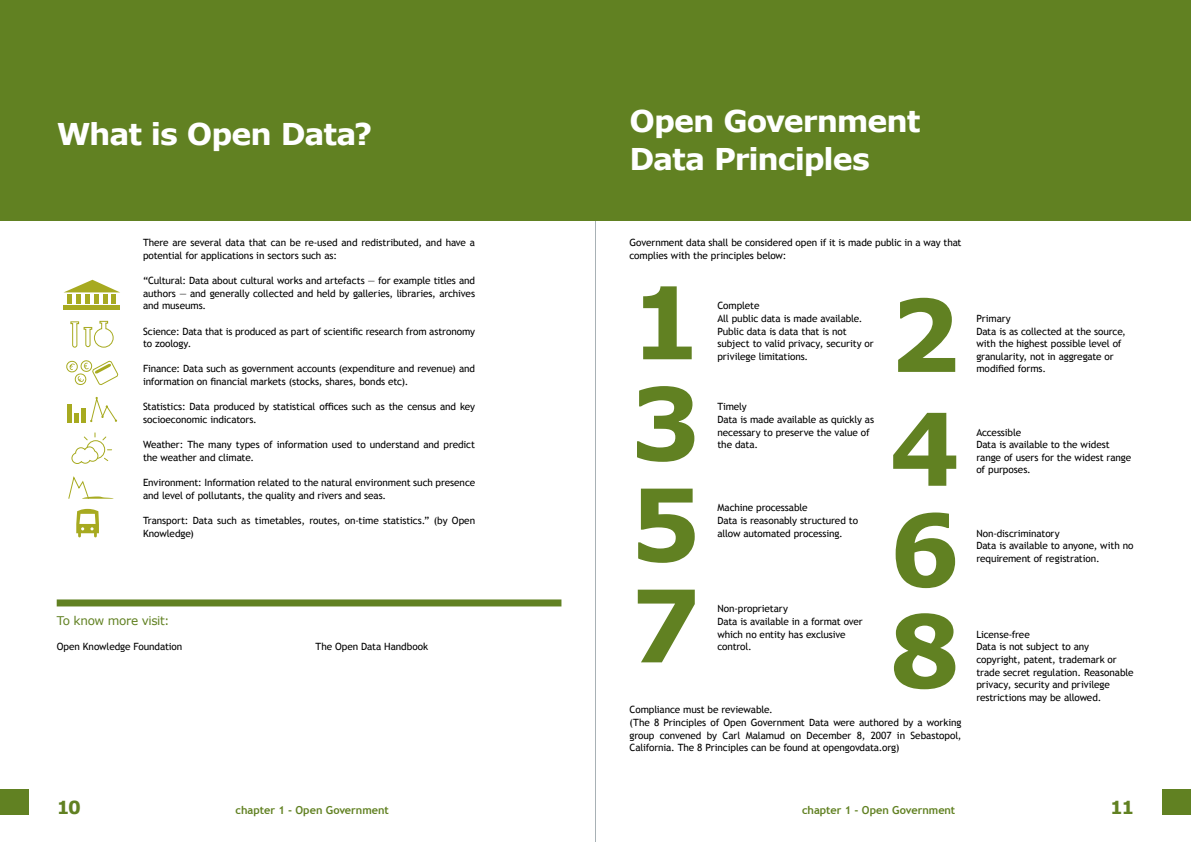
<style>
.page{position:relative;width:1191px;height:842px;background:#fff}
.page>*{position:absolute;margin:0;border:0;box-sizing:border-box;transform-origin:0 0}
.t1{font:700 100px "Verdana";color:#618122}
.heading_1{font:700 30px/37.9px "Verdana";letter-spacing:-.035em;color:#fff}
.t2{font:700 18px "Verdana";color:#618122}
.to_know_more{font:12px "Verdana";letter-spacing:-.03em;color:#618122}
.t3{font:700 11px "Trebuchet MS";letter-spacing:-.005em;color:#618122}
.t4{font:10px/12.6px "Trebuchet MS";letter-spacing:-.01em;color:#000}
</style>
<div class="page">
<div style="left:1162px;top:789px;width:29px;height:25px;background:#618122"></div>
<div style="left:0;top:789px;width:28px;height:25px;background:#618122"></div>
<hr style="left:595px;top:0;width:1px;height:842px;background:#a8b1b5">
<svg style="left:76px;top:509px;width:23px;height:28px"></svg>
<div style="left:0;top:0;width:595px;height:221px;background:#618122"></div>
<div style="left:595px;top:0;width:596px;height:221px;background:#618122"></div>
<div style="left:57px;top:599px;width:504px;height:7px;background:#618122"></div>
<svg style="left:64px;top:280px;width:55px;height:12px"></svg>
<hr style="left:63px;top:305px;width:57px;height:4px;background:#a7aa20">
<hr style="left:68px;top:294px;width:4px;height:10px;background:#a7aa20">
<hr style="left:68px;top:404px;width:4px;height:19px;background:#a7aa20">
<hr style="left:75px;top:413px;width:4px;height:10px;background:#a7aa20">
<div style="left:81px;top:408px;width:5px;height:15px;background:#a7aa20"></div>
<hr style="left:77px;top:294px;width:4px;height:10px;background:#a7aa20">
<hr style="left:112px;top:294px;width:4px;height:10px;background:#a7aa20">
<hr style="left:94px;top:294px;width:4px;height:10px;background:#a7aa20">
<hr style="left:103px;top:294px;width:4px;height:10px;background:#a7aa20">
<div style="left:85px;top:294px;width:5px;height:10px;background:#a7aa20"></div>
<svg style="left:70px;top:320px;width:44px;height:28px"></svg>
<svg style="left:66px;top:360px;width:52px;height:25px"></svg>
<svg style="left:90px;top:396px;width:28px;height:26px"></svg>
<svg style="left:71px;top:433px;width:41px;height:31px"></svg>
<svg style="left:68px;top:476px;width:45px;height:23px"></svg>
<p class="heading_1" style="left:57px;top:115px;width:317px">What is Open Data?</p>
<p class="t4" style="left:143px;top:236px;width:333px">There are several data that can be re-used and redistributed, and have a potential for applications in sectors such as:</p>
<p class="t4" style="left:143px;top:274px;width:334px;text-align:justify">“Cultural: Data about cultural works and artefacts — for example titles and authors — and generally collected and held by galleries, libraries, archives and museums.</p>
<p class="t4" style="left:143px;top:325px;width:333px">Science: Data that is produced as part of scientific research from astronomy to zoology.</p>
<p class="t4" style="left:143px;top:362px;width:333px">Finance: Data such as government accounts (expenditure and revenue) and information on financial markets (stocks, shares, bonds etc).</p>
<p class="t4" style="left:143px;top:400px;width:334px">Statistics: Data produced by statistical offices such as the census and key socioeconomic indicators.</p>
<p class="t4" style="left:143px;top:438px;width:334px">Weather: The many types of information used to understand and predict the weather and climate.</p>
<p class="t4" style="left:143px;top:476px;width:334px">Environment: Information related to the natural environment such presence and level of pollutants, the quality and rivers and seas.</p>
<p class="t4" style="left:143px;top:514px;width:333px">Transport: Data such as timetables, routes, on-time statistics.” (by Open<br>Knowledge)</p>
<p class="to_know_more" style="left:57px;top:612px;width:114px">To know more visit:</p>
<p class="t4" style="left:57px;top:640px;width:127px">Open Knowledge Foundation</p>
<p class="t4" style="left:316px;top:640px;width:114px">The Open Data Handbook</p>
<p class="heading_1" style="left:629px;top:102px;width:292px">Open Government<br>Data Principles</p>
<p class="t4" style="left:629px;top:236px;width:333px">Government data shall be considered open if it is made public in a way that complies with the principles below:</p>
<p class="t1" style="left:630px;top:252px;width:73px">1</p>
<p class="t1" style="left:630px;top:353px;width:73px">3</p>
<p class="t1" style="left:630px;top:454px;width:73px">5</p>
<p class="t1" style="left:630px;top:555px;width:73px">7</p>
<p class="t4" style="left:717px;top:299px;width:158px">Complete<br>All public data is made available.<br>Public data is data that is not subject to valid privacy, security or privilege limitations.</p>
<p class="t1" style="left:889px;top:265px;width:73px">2</p>
<p class="t4" style="left:717px;top:400px;width:158px">Timely<br>Data is made available as quickly as necessary to preserve the value of the data.</p>
<p class="t1" style="left:889px;top:378px;width:73px">4</p>
<p class="t4" style="left:717px;top:501px;width:142px">Machine processable<br>Data is reasonably structured to allow automated processing.</p>
<p class="t1" style="left:889px;top:479px;width:73px">6</p>
<p class="t4" style="left:717px;top:602px;width:147px">Non-proprietary<br>Data is available in a format over which no entity has exclusive control.</p>
<p class="t1" style="left:889px;top:580px;width:73px">8</p>
<p class="t4" style="left:629px;top:703px;width:145px">Compliance must be reviewable.</p>
<p class="t4" style="left:629px;top:716px;width:333px;text-align:justify">(The 8 Principles of Open Government Data were authored by a working group convened by Carl Malamud on December 8, 2007 in Sebastopol, California. The 8 Principles can be found at opengovdata.org)</p>
<p class="t4" style="left:976px;top:312px;width:151px">Primary<br>Data is as collected at the source, with the highest possible level of granularity, not in aggregate or modified forms.</p>
<p class="t4" style="left:976px;top:426px;width:156px">Accessible<br>Data is available to the widest range of users for the widest range of purposes.</p>
<p class="t4" style="left:976px;top:527px;width:159px">Non-discriminatory<br>Data is available to anyone, with no requirement of registration.</p>
<p class="t4" style="left:976px;top:628px;width:159px">License-free<br>Data is not subject to any copyright, patent, trademark or trade secret regulation. Reasonable privacy, security and privilege restrictions may be allowed.</p>
<h3 class="t2" style="left:57px;top:795px;width:26px">10</h3>
<p class="t3" style="left:236px;top:804px;width:155px">chapter 1 - Open Government</p>
<p class="t3" style="left:802px;top:804px;width:155px">chapter 1 - Open Government</p>
<h3 class="t2" style="left:1110px;top:795px;width:25px">11</h3>
</div>
